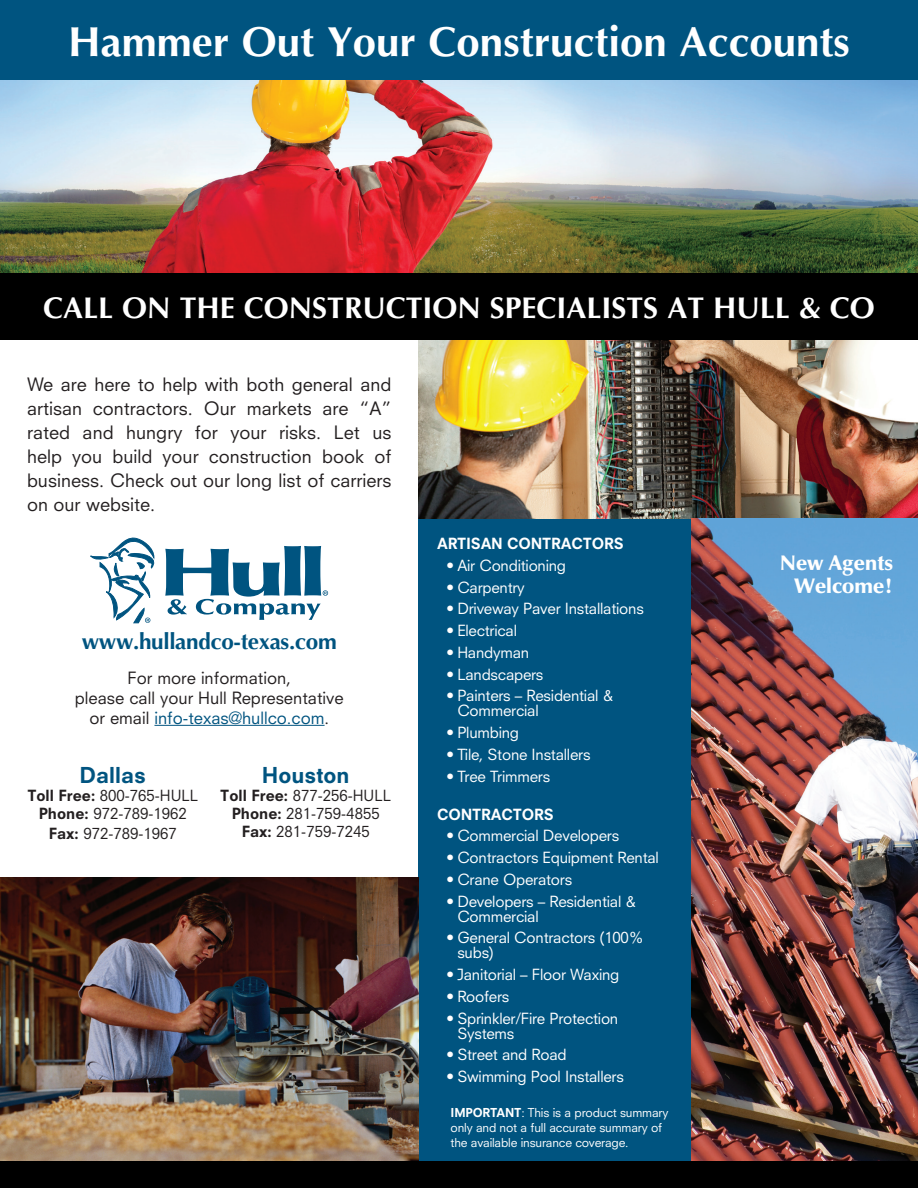
<style>
.page{position:relative;width:918px;height:1188px;background:#fff}
.page>*{position:absolute;margin:0;border:0;box-sizing:border-box;transform-origin:0 0}
.t1{font:700 42px "Optima LT Std";color:#fff}
.t2{font:700 30px "Optima LT Std";color:#fff}
.t3{font:700 22.5px "Optima";letter-spacing:-.015em;color:#005480}
.t4{font:800 21.3px "Neuzeit SLT Std";color:#005480}
.t5{font:900 21px/22.5px "Optima LT Std";letter-spacing:-.015em;color:#fff;text-align:right}
.t6{font:18px/24px "Neuzeit S";color:#231f20;text-align:justify}
.t7{font:16.5px/19.8px "Neuzeit S";color:#231f20;text-align:center}
.t8{font:15px/15px "Neuzeit S";letter-spacing:-.015em;color:#fff}
.t9{font:15px/18px "Neuzeit S";color:#231f20;text-align:center}
.t10{font:800 15px "Neuzeit SLT Std";letter-spacing:-.015em;color:#fff}
.t11{font:12px/15px "Neuzeit S";letter-spacing:-.015em;color:#fff}
.s1{color:#005480}
.s2{font-family:"Neuzeit SLT Std";font-weight:800}
</style>
<div class="page">
<div style="left:418px;top:270px;width:500px;height:907px;background:#005480"></div>
<img style="left:0;top:878px;width:418px;height:283px">
<img style="left:0;top:80px;width:918px;height:194px">
<hr style="left:154px;top:725px;width:171px;height:1px;background:#005480">
<img style="left:418px;top:340px;width:500px;height:178px">
<img style="left:692px;top:518px;width:226px;height:643px">
<div style="left:0;top:0;width:918px;height:80px;background:#005480"></div>
<svg style="left:90px;top:537px;width:65px;height:86px"></svg>
<svg style="left:165px;top:546px;width:163px;height:74px"></svg>
<div style="left:0;top:274px;width:918px;height:66px;background:#000"></div>
<div style="left:0;top:1161px;width:918px;height:27px;background:#000"></div>
<h1 class="t1" style="left:68px;top:17px;width:783px">Hammer Out Your Construction Accounts</h1>
<h2 class="t2" style="left:43px;top:290px;width:833px">CALL ON THE CONSTRUCTION SPECIALISTS AT HULL &amp; CO</h2>
<p class="t6" style="left:27px;top:373px;width:366px">We are here to help with both general and artisan contractors. Our markets are “A” rated and hungry for your risks. Let us help you build your construction book of business. Check out our long list of carriers on our website.</p>
<h3 class="t3" style="left:82px;top:628px;width:257px">www.hullandco-texas.com</h3>
<p class="t7" style="left:75px;top:668px;width:270px">For more information,<br>please call your Hull Representative or email <span class="s1">info-texas@hullco.com</span>.</p>
<h3 class="t4" style="left:80px;top:762px;width:68px">Dallas</h3>
<p class="t9" style="left:27px;top:786px;width:172px"><span class="s2">Toll Free:</span> 800-765-HULL<br><span class="s2">Phone:</span> 972-789-1962</p>
<p class="t9" style="left:49px;top:824px;width:130px"><span class="s2">Fax:</span> 972-789-1967</p>
<h3 class="t4" style="left:262px;top:762px;width:89px">Houston</h3>
<p class="t9" style="left:220px;top:786px;width:172px"><span class="s2">Toll Free:</span> 877-256-HULL<br><span class="s2">Phone:</span> 281-759-4855<br><span class="s2">Fax:</span> 281-759-7245</p>
<p class="t10" style="left:437px;top:534px;width:188px">ARTISAN CONTRACTORS</p>
<p class="t8" style="left:447px;top:558px;width:121px">• Air Conditioning</p>
<p class="t8" style="left:447px;top:579px;width:80px">• Carpentry</p>
<p class="t8" style="left:447px;top:601px;width:199px">• Driveway Paver Installations</p>
<p class="t8" style="left:447px;top:623px;width:72px">• Electrical</p>
<p class="t8" style="left:447px;top:645px;width:84px">• Handyman</p>
<p class="t8" style="left:447px;top:666px;width:98px">• Landscapers</p>
<p class="t8" style="left:457px;top:688px;width:158px;text-indent:-11px">• Painters – Residential &amp;<br>Commercial</p>
<p class="t8" style="left:447px;top:725px;width:74px">• Plumbing</p>
<p class="t8" style="left:447px;top:747px;width:145px">• Tile, Stone Installers</p>
<p class="t8" style="left:447px;top:768px;width:105px">• Tree Trimmers</p>
<p class="t10" style="left:437px;top:805px;width:118px">CONTRACTORS</p>
<p class="t8" style="left:447px;top:828px;width:174px">• Commercial Developers</p>
<p class="t8" style="left:447px;top:850px;width:214px">• Contractors Equipment Rental</p>
<p class="t8" style="left:447px;top:872px;width:127px">• Crane Operators</p>
<p class="t8" style="left:457px;top:894px;width:181px;text-indent:-11px">• Developers – Residential &amp;<br>Commercial</p>
<p class="t8" style="left:457px;top:930px;width:188px;text-indent:-11px">• General Contractors (100% subs)</p>
<p class="t8" style="left:447px;top:967px;width:174px">• Janitorial – Floor Waxing</p>
<p class="t8" style="left:447px;top:989px;width:64px">• Roofers</p>
<p class="t8" style="left:457px;top:1011px;width:162px;text-indent:-11px">• Sprinkler/Fire Protection<br>Systems</p>
<p class="t8" style="left:447px;top:1047px;width:122px">• Street and Road</p>
<p class="t8" style="left:447px;top:1069px;width:179px">• Swimming Pool Installers</p>
<p class="t11" style="left:451px;top:1105px;width:219px"><span class="s2">IMPORTANT</span>: This is a product summary only and not a full accurate summary of the available insurance coverage.</p>
<h3 class="t5" style="left:780px;top:552px;width:115px">New Agents<br>Welcome!</h3>
</div>
